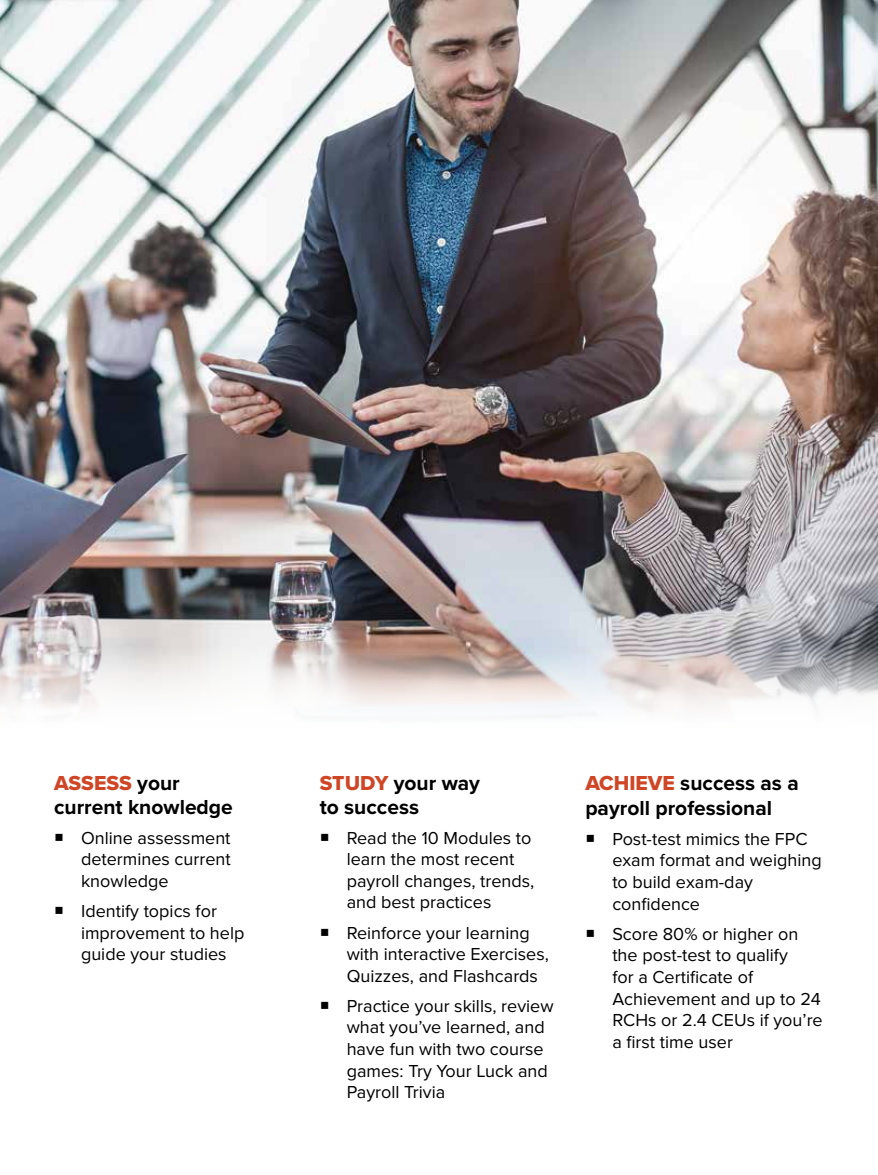
<style>
.page{position:relative;width:878px;height:1175px;background:#fff}
.page>*{position:absolute;margin:0;border:0;box-sizing:border-box;transform-origin:0 0}
.t1{font:700 21px/24px "Proxima Nova";color:#000}
.t2{font:21px "Proxima Nova Extrabld";color:#cf4627}
.t3{font:18px/21.6px "Proxima Nova";color:#000}
.s1{font-family:"Proxima Nova";font-weight:700;color:#000}
.s2{font-family:"Proxima Nova Extrabld";font-weight:400;color:#cf4627}
</style>
<div class="page">
<img style="left:0;top:0;width:878px;height:716px">
<img style="left:0;top:641px;width:40px;height:75px">
<p class="t2" style="left:54px;top:770px;width:127px">ASSESS <span class="s1">your</span></p>
<p class="t1" style="left:54px;top:795px;width:180px">current knowledge</p>
<p class="t3" style="left:81px;top:827px;width:151px;text-align:justify;text-indent:-27px">○ Online assessment determines current knowledge</p>
<p class="t3" style="left:81px;top:900px;width:165px;text-indent:-27px">○ Identify topics for improvement to help guide your studies</p>
<p class="t1" style="left:320px;top:771px;width:162px"><span class="s2">STUDY</span> your way to success</p>
<p class="t3" style="left:346px;top:827px;width:189px;text-indent:-27px">○ Read the 10 Modules to learn the most recent payroll changes, trends, and best practices</p>
<p class="t3" style="left:346px;top:922px;width:204px;text-indent:-27px">○ Reinforce your learning with interactive Exercises,<br>Quizzes, and Flashcards</p>
<p class="t3" style="left:346px;top:995px;width:208px;text-indent:-27px">○ Practice your skills, review what you’ve learned, and have fun with two course games: Try Your Luck and<br>Payroll Trivia</p>
<p class="t1" style="left:585px;top:771px;width:215px;line-height:25.2px"><span class="s2">ACHIEVE</span> success as a payroll professional</p>
<p class="t3" style="left:612px;top:828px;width:211px;text-indent:-27px">○ Post-test mimics the FPC exam format and weighing to build exam-day confidence</p>
<p class="t3" style="left:612px;top:923px;width:212px;text-indent:-27px">○ Score 80% or higher on the post-test to qualify<br>for a Certificate of<br>Achievement and up to 24<br>RCHs or 2.4 CEUs if you’re a first time user</p>
</div>
